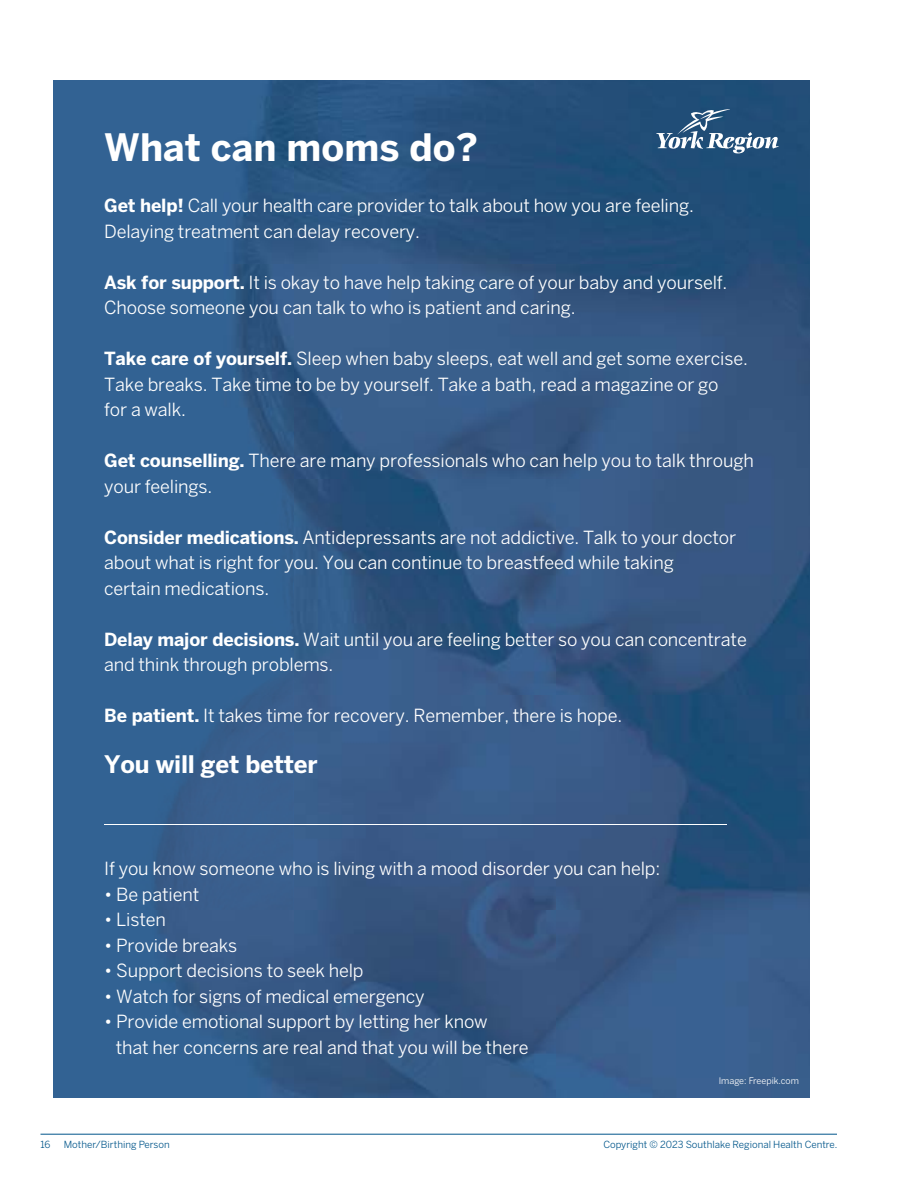
<style>
.page{position:relative;width:918px;height:1188px;background:#fff}
.page>*{position:absolute;margin:0;border:0;box-sizing:border-box;transform-origin:0 0}
.t1{font:700 37.5px "Benton Sans";color:#fff}
.t2{font:700 24px "Benton Sans";letter-spacing:-.01em;color:#fff}
.t3{font:18px/25.5px "Benton Sans";letter-spacing:-.01em;color:#fff}
.t4{font:9.75px "Benton Sans";color:#00558a}
.t5{font:9px "Benton Sans";color:#fff}
.s1{font-weight:700}
</style>
<div class="page">
<hr style="left:40px;top:1134px;width:797px;height:1px;background:#00558a">
<img style="left:54px;top:81px;width:756px;height:1016px">
<hr style="left:104px;top:825px;width:623px;height:1px;background:#fff">
<svg style="left:656px;top:109px;width:123px;height:44px;background:#4c7092"></svg>
<h1 class="t1" style="left:104px;top:125px;width:375px">What can moms do?</h1>
<p class="t3" style="left:104px;top:193px;width:591px"><span class="s1">Get help!</span> Call your health care provider to talk about how you are feeling.<br>Delaying treatment can delay recovery.</p>
<p class="t3" style="left:104px;top:269px;width:625px"><span class="s1">Ask for support.</span> It is okay to have help taking care of your baby and yourself.<br>Choose someone you can talk to who is patient and caring.</p>
<p class="t3" style="left:104px;top:346px;width:645px"><span class="s1">Take care of yourself.</span> Sleep when baby sleeps, eat well and get some exercise.<br>Take breaks. Take time to be by yourself. Take a bath, read a magazine or go<br>for a walk.</p>
<p class="t3" style="left:104px;top:448px;width:651px"><span class="s1">Get counselling.</span> There are many professionals who can help you to talk through your feelings.</p>
<p class="t3" style="left:104px;top:524px;width:634px"><span class="s1">Consider medications.</span> Antidepressants are not addictive. Talk to your doctor about what is right for you. You can continue to breastfeed while taking<br>certain medications.</p>
<p class="t3" style="left:104px;top:626px;width:644px"><span class="s1">Delay major decisions.</span> Wait until you are feeling better so you can concentrate and think through problems.</p>
<p class="t3" style="left:104px;top:703px;width:520px"><span class="s1">Be patient.</span> It takes time for recovery. Remember, there is hope.</p>
<h2 class="t2" style="left:104px;top:750px;width:215px">You will get better</h2>
<p class="t3" style="left:104px;top:856px;width:558px">If you know someone who is living with a mood disorder you can help:</p>
<p class="t3" style="left:104px;top:881px;width:97px">• Be patient</p>
<p class="t3" style="left:104px;top:907px;width:63px">• Listen</p>
<p class="t3" style="left:104px;top:932px;width:135px">• Provide breaks</p>
<p class="t3" style="left:104px;top:958px;width:261px">• Support decisions to seek help</p>
<p class="t3" style="left:104px;top:983px;width:322px">• Watch for signs of medical emergency</p>
<p class="t3" style="left:116px;top:1009px;width:414px;text-indent:-12px">• Provide emotional support by letting her know<br>that her concerns are real and that you will be there</p>
<p class="t5" style="left:719px;top:1075px;width:82px">Image: Freepik.com</p>
<p class="t4" style="left:40px;top:1139px;width:12px">16</p>
<p class="t4" style="left:64px;top:1139px;width:107px">Mother/Birthing Person</p>
<p class="t4" style="left:603px;top:1139px;width:235px">Copyright © 2023 Southlake Regional Health Centre.</p>
</div>
